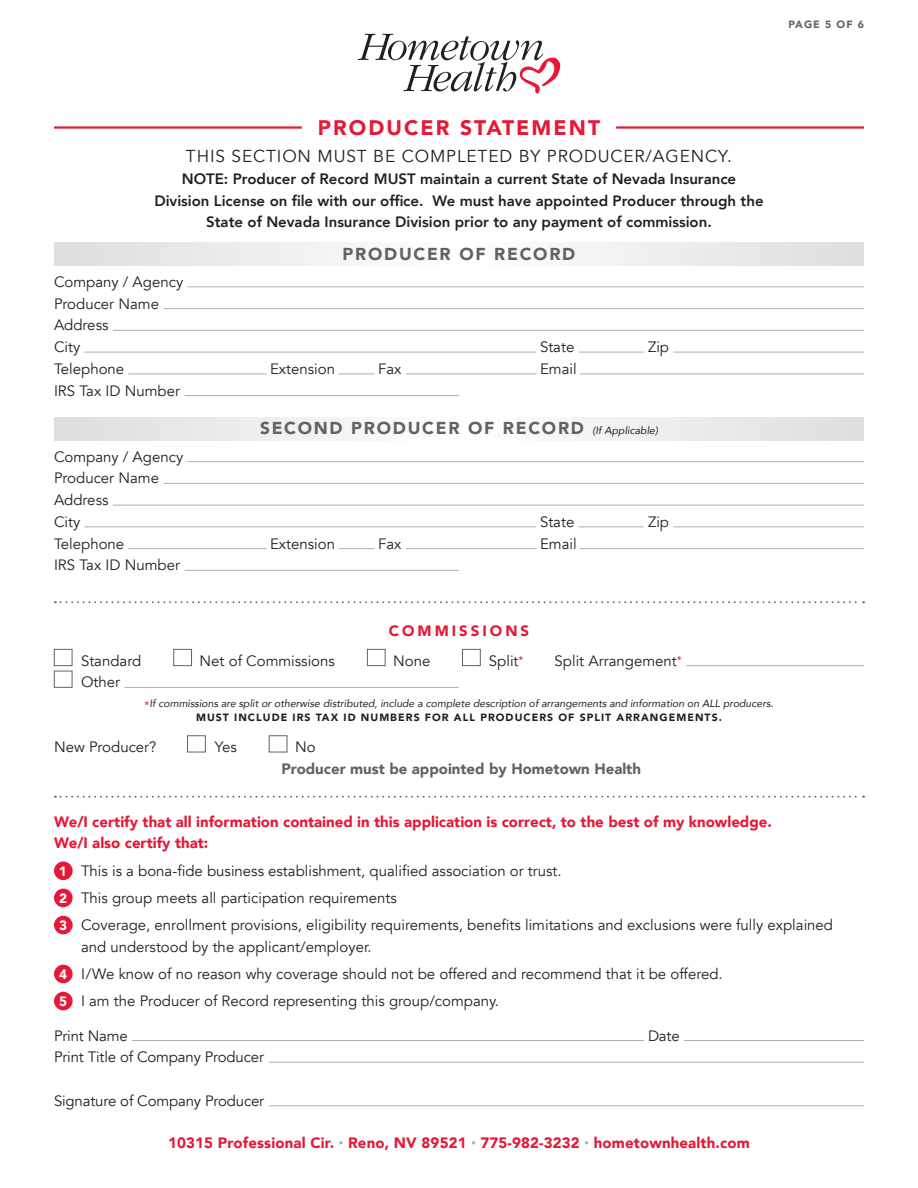
<style>
.page{position:relative;width:918px;height:1188px;background:#fff}
.page>*{position:absolute;margin:0;border:0;box-sizing:border-box;transform-origin:0 0}
.t1{font:900 21px "Avenir";letter-spacing:.1em;color:#e51836}
.t2{font:900 17.25px "Avenir";letter-spacing:.1em;color:#606366}
.t3{font:17.25px "Avenir";letter-spacing:.05em;color:#231f20}
.t4{font:15px/21.8px "Avenir";color:#231f20}
.t5{font:800 15px/21.8px "Avenir";color:#231f20;text-align:center}
.t6{font:900 15px/21.8px "Avenir";color:#e51836}
.t7{font:900 15px "Avenir";color:#606366}
.t8{font:900 15px "Avenir";letter-spacing:.2em;color:#e51836}
.t9{font:900 13.5px/27.2px "Avenir";color:#fff;text-align:justify}
.t10{font:italic 10.5px/13.5px "Avenir";color:#231f20;text-align:center}
.t11{font:900 10.5px "Avenir";letter-spacing:.1em;color:#606366}
.s1{font-weight:400;font-style:italic;font-size:10.5px;color:#231f20}
.s2{font-size:11.25px;color:#e51836}
.s3{font-style:normal;font-size:11.25px;color:#e51836}
.s4{font-weight:900;font-style:normal}
.s5{font-size:9px;color:#acaeb1}
</style>
<div class="page">
<svg style="left:358px;top:34px;width:203px;height:60px"></svg>
<hr style="left:54px;top:126px;width:248px;height:3px;background:#e51836">
<hr style="left:616px;top:126px;width:248px;height:3px;background:#e51836">
<svg style="left:55px;top:601px;width:809px;height:2px"></svg>
<svg style="left:55px;top:796px;width:809px;height:2px"></svg>
<hr style="left:164px;top:308px;width:700px;height:1px;background:#acaeb1">
<hr style="left:673px;top:352px;width:191px;height:1px;background:#acaeb1">
<hr style="left:579px;top:352px;width:65px;height:1px;background:#acaeb1">
<hr style="left:84px;top:352px;width:452px;height:1px;background:#acaeb1">
<hr style="left:113px;top:330px;width:751px;height:1px;background:#acaeb1">
<hr style="left:580px;top:374px;width:284px;height:1px;background:#acaeb1">
<hr style="left:338px;top:374px;width:37px;height:1px;background:#acaeb1">
<hr style="left:406px;top:374px;width:131px;height:1px;background:#acaeb1">
<hr style="left:128px;top:374px;width:139px;height:1px;background:#acaeb1">
<svg style="left:54px;top:242px;width:810px;height:24px;fill:#edeeef"></svg>
<hr style="left:185px;top:395px;width:274px;height:1px;background:#acaeb1">
<hr style="left:187px;top:287px;width:677px;height:1px;background:#acaeb1">
<hr style="left:164px;top:483px;width:700px;height:1px;background:#acaeb1">
<hr style="left:673px;top:527px;width:191px;height:1px;background:#acaeb1">
<hr style="left:579px;top:527px;width:65px;height:1px;background:#acaeb1">
<hr style="left:84px;top:527px;width:452px;height:1px;background:#acaeb1">
<hr style="left:113px;top:505px;width:751px;height:1px;background:#acaeb1">
<hr style="left:580px;top:548px;width:284px;height:1px;background:#acaeb1">
<hr style="left:338px;top:548px;width:37px;height:1px;background:#acaeb1">
<hr style="left:406px;top:548px;width:131px;height:1px;background:#acaeb1">
<hr style="left:128px;top:548px;width:139px;height:1px;background:#acaeb1">
<svg style="left:54px;top:417px;width:810px;height:24px;fill:#edeeef"></svg>
<hr style="left:185px;top:570px;width:274px;height:1px;background:#acaeb1">
<hr style="left:187px;top:461px;width:677px;height:1px;background:#acaeb1">
<div style="left:54px;top:649px;width:18px;height:17px;border:1px solid #606366"></div>
<div style="left:54px;top:671px;width:18px;height:17px;border:1px solid #606366"></div>
<div style="left:173px;top:649px;width:19px;height:17px;border:1px solid #606366"></div>
<div style="left:367px;top:649px;width:18px;height:17px;border:1px solid #606366"></div>
<div style="left:462px;top:649px;width:19px;height:17px;border:1px solid #606366"></div>
<hr style="left:125px;top:687px;width:334px;height:1px;background:#acaeb1">
<hr style="left:686px;top:665px;width:178px;height:1px;background:#acaeb1">
<div style="left:187px;top:735px;width:19px;height:17px;border:1px solid #606366"></div>
<div style="left:269px;top:735px;width:18px;height:17px;border:1px solid #606366"></div>
<div style="left:54px;top:861px;width:19px;height:19px;background:#e51836;border-radius:50%"></div>
<div style="left:54px;top:889px;width:19px;height:18px;background:#e51836;border-radius:50%"></div>
<div style="left:54px;top:916px;width:19px;height:18px;background:#e51836;border-radius:50%"></div>
<div style="left:54px;top:965px;width:19px;height:18px;background:#e51836;border-radius:50%"></div>
<div style="left:54px;top:992px;width:19px;height:18px;background:#e51836;border-radius:50%"></div>
<hr style="left:132px;top:1040px;width:512px;height:1px;background:#acaeb1">
<hr style="left:684px;top:1040px;width:180px;height:1px;background:#acaeb1">
<hr style="left:269px;top:1062px;width:595px;height:1px;background:#acaeb1">
<hr style="left:269px;top:1106px;width:595px;height:1px;background:#acaeb1">
<p class="t11" style="left:788px;top:15px;width:77px">PAGE 5 OF 6</p>
<h1 class="t1" style="left:318px;top:110px;width:284px">PRODUCER STATEMENT</h1>
<p class="t3" style="left:186px;top:146px;width:548px">THIS SECTION MUST BE COMPLETED BY PRODUCER/AGENCY.</p>
<p class="t5" style="left:154px;top:168px;width:611px">NOTE: Producer of Record MUST maintain a current State of Nevada Insurance<br>Division License on file with our office. We must have appointed Producer through the<br>State of Nevada Insurance Division prior to any payment of commission.</p>
<p class="t4" style="left:54px;top:271px;width:131px">Company / Agency<br>Producer Name<br>Address<br>City</p>
<p class="t2" style="left:343px;top:239px;width:234px">PRODUCER OF RECORD</p>
<p class="t4" style="left:540px;top:336px;width:36px">State</p>
<p class="t4" style="left:648px;top:336px;width:23px">Zip</p>
<p class="t4" style="left:54px;top:358px;width:72px">Telephone</p>
<p class="t4" style="left:270px;top:358px;width:67px">Extension</p>
<p class="t4" style="left:378px;top:358px;width:25px">Fax</p>
<p class="t4" style="left:540px;top:358px;width:38px">Email</p>
<p class="t4" style="left:54px;top:380px;width:128px">IRS Tax ID Number</p>
<p class="t4" style="left:54px;top:446px;width:131px">Company / Agency<br>Producer Name<br>Address<br>City</p>
<p class="t2" style="left:260px;top:414px;width:399px">SECOND PRODUCER OF RECORD <span class="s1">(If Applicable)</span></p>
<p class="t4" style="left:540px;top:511px;width:36px">State</p>
<p class="t4" style="left:648px;top:511px;width:23px">Zip</p>
<p class="t4" style="left:54px;top:533px;width:72px">Telephone</p>
<p class="t4" style="left:270px;top:533px;width:67px">Extension</p>
<p class="t4" style="left:378px;top:533px;width:25px">Fax</p>
<p class="t4" style="left:540px;top:533px;width:38px">Email</p>
<p class="t4" style="left:54px;top:555px;width:128px">IRS Tax ID Number</p>
<p class="t8" style="left:389px;top:617px;width:142px">COMMISSIONS</p>
<p class="t4" style="left:81px;top:650px;width:62px">Standard</p>
<p class="t4" style="left:200px;top:650px;width:137px">Net of Commissions</p>
<p class="t4" style="left:393px;top:650px;width:39px">None</p>
<p class="t4" style="left:489px;top:650px;width:36px">Split<span class="s2">*</span></p>
<p class="t4" style="left:555px;top:650px;width:129px">Split Arrangement<span class="s2">*</span></p>
<p class="t4" style="left:81px;top:672px;width:41px">Other</p>
<p class="t10" style="left:145px;top:697px;width:630px"><span class="s3">*</span>If commissions are split or otherwise distributed, include a complete description of arrangements and information on ALL producers.<br><span class="s4">MUST INCLUDE IRS TAX ID NUMBERS FOR ALL PRODUCERS OF SPLIT ARRANGEMENTS.</span></p>
<p class="t4" style="left:54px;top:736px;width:104px">New Producer?</p>
<p class="t4" style="left:215px;top:736px;width:23px">Yes</p>
<p class="t4" style="left:295px;top:736px;width:22px">No</p>
<p class="t7" style="left:281px;top:756px;width:361px">Producer must be appointed by Hometown Health</p>
<p class="t6" style="left:54px;top:810px;width:719px">We/I certify that all information contained in this application is correct, to the best of my knowledge.<br>We/I also certify that:</p>
<p class="t4" style="left:81px;top:857px;width:754px;line-height:27.2px">This is a bona-fide business establishment, qualified association or trust.<br>This group meets all participation requirements<br>Coverage, enrollment provisions, eligibility requirements, benefits limitations and exclusions were fully explained</p>
<p class="t4" style="left:81px;top:933px;width:643px;line-height:27.2px">and understood by the applicant/employer.<br>I/We know of no reason why coverage should not be offered and recommend that it be offered.<br>I am the Producer of Record representing this group/company.</p>
<p class="t9" style="left:59px;top:857px;width:10px">1<br>2<br>3</p>
<p class="t9" style="left:59px;top:960px;width:9px">4<br>5</p>
<p class="t4" style="left:54px;top:1025px;width:75px">Print Name</p>
<p class="t4" style="left:648px;top:1025px;width:33px">Date</p>
<p class="t4" style="left:54px;top:1046px;width:212px">Print Title of Company Producer</p>
<p class="t4" style="left:54px;top:1090px;width:212px">Signature of Company Producer</p>
<p class="t6" style="left:168px;top:1131px;width:583px">10315 Professional Cir. <span class="s5">•</span> Reno, NV 89521 <span class="s5">•</span> 775-982-3232 <span class="s5">•</span> hometownhealth.com</p>
</div>
